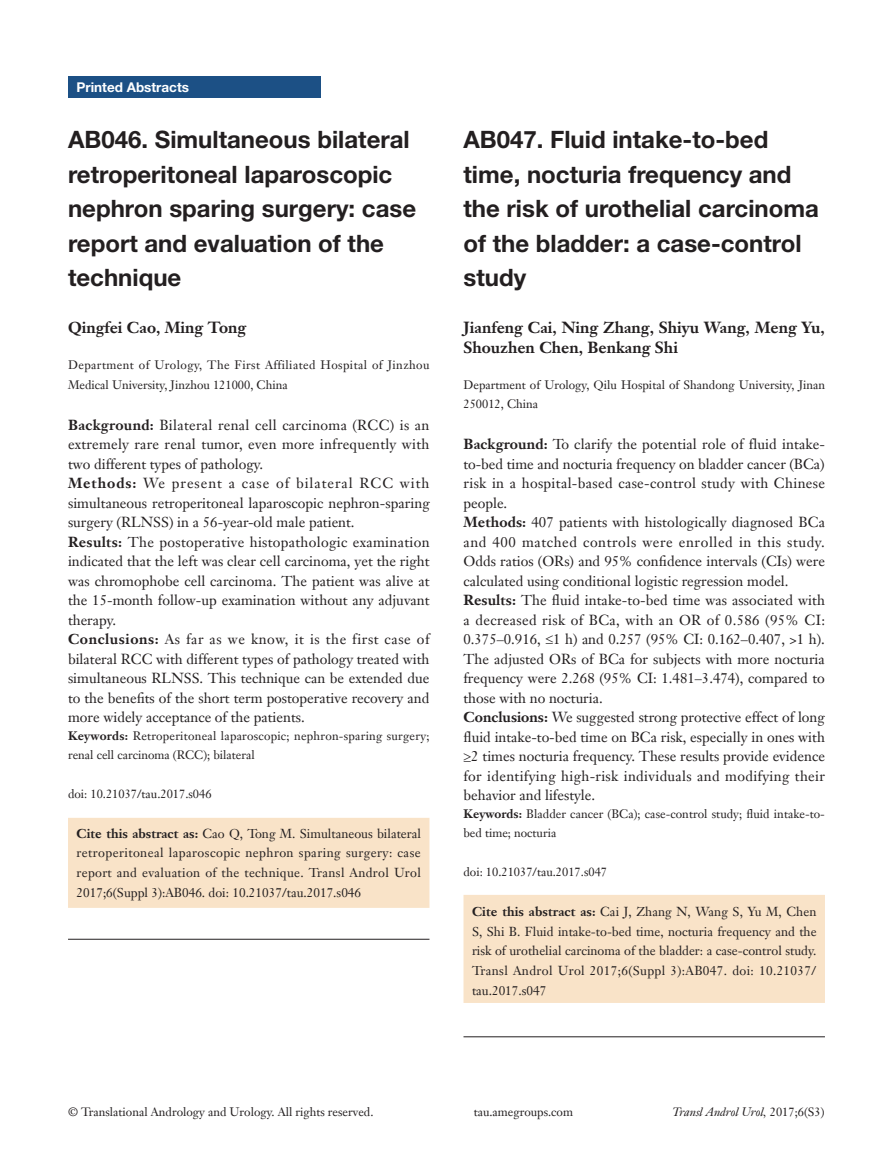
<style>
.page{position:relative;width:893px;height:1170px;background:#fff}
.page>*{position:absolute;margin:0;border:0;box-sizing:border-box;transform-origin:0 0}
.文题{font:700 24px/34.5px "Helvetica Neue LT Pro";color:#231f20}
.作者{font:700 15.75px/19.5px "Janson Text LT";color:#231f20}
.t1{font:14.25px/19.5px "Janson Text LT";color:#231f20;text-align:justify}
.栏目{font:700 13.5px "Helvetica Neue LT Pro";color:#fff}
._5行{font:12.75px/19.6px "Janson Text LT";letter-spacing:.03em;color:#231f20;text-align:justify}
._4行{font:12.75px/19.8px "Janson Text LT";color:#231f20;text-align:justify}
.关键词{font:12px/19.5px "Janson Text LT";color:#231f20}
.关键词-2{font:12px/19.5px "Janson Text LT";letter-spacing:.02em;color:#231f20}
.单位{font:12px/19.5px "Janson Text LT";letter-spacing:.035em;color:#231f20}
.单位-2{font:12px/19.5px "Janson Text LT";color:#231f20}
.doi{font:12px "Janson Text LT";color:#231f20}
.t2{font:italic 12px "Janson Text LT";color:#231f20}
.s1{font-weight:700}
.s2{font-style:normal}
</style>
<div class="page">
<div style="left:68px;top:817px;width:361px;height:90px;background:#f9e3c8"></div>
<hr style="left:68px;top:938px;width:361px;height:1px;background:#231f20">
<div style="left:463px;top:894px;width:362px;height:108px;background:#f9e3c8"></div>
<hr style="left:463px;top:1036px;width:362px;height:1px;background:#231f20">
<div style="left:68px;top:77px;width:252px;height:21px;background:#1c5085"></div>
<p class="栏目" style="left:77px;top:79px;width:114px">Printed Abstracts</p>
<p class="文题" style="left:68px;top:122px;width:350px">AB046. Simultaneous bilateral retroperitoneal laparoscopic nephron sparing surgery: case report and evaluation of the technique</p>
<p class="作者" style="left:68px;top:318px;width:180px">Qingfei Cao, Ming Tong</p>
<p class="单位" style="left:68px;top:355px;width:363px">Department of Urology, The First Affiliated Hospital of Jinzhou<br>Medical University, Jinzhou 121000, China</p>
<p class="t1" style="left:68px;top:414px;width:363px"><span class="s1">Background:</span> Bilateral renal cell carcinoma (RCC) is an extremely rare renal tumor, even more infrequently with two different types of pathology.</p>
<p class="t1" style="left:68px;top:473px;width:363px"><span class="s1">Methods:</span> We present a case of bilateral RCC with simultaneous retroperitoneal laparoscopic nephron-sparing surgery (RLNSS) in a 56-year-old male patient.</p>
<p class="t1" style="left:68px;top:531px;width:363px"><span class="s1">Results:</span> The postoperative histopathologic examination indicated that the left was clear cell carcinoma, yet the right was chromophobe cell carcinoma. The patient was alive at the 15-month follow-up examination without any adjuvant therapy.</p>
<p class="t1" style="left:68px;top:629px;width:363px"><span class="s1">Conclusions:</span> As far as we know, it is the first case of bilateral RCC with different types of pathology treated with simultaneous RLNSS. This technique can be extended due to the benefits of the short term postoperative recovery and more widely acceptance of the patients.</p>
<p class="关键词-2" style="left:68px;top:725px;width:363px"><span class="s1">Keywords:</span> Retroperitoneal laparoscopic; nephron-sparing surgery; renal cell carcinoma (RCC); bilateral</p>
<p class="doi" style="left:68px;top:786px;width:145px">doi: 10.21037/tau.2017.s046</p>
<p class="_4行" style="left:77px;top:823px;width:346px"><span class="s1">Cite this abstract as:</span> Cao Q, Tong M. Simultaneous bilateral retroperitoneal laparoscopic nephron sparing surgery: case report and evaluation of the technique. Transl Androl Urol 2017;6(Suppl 3):AB046. doi: 10.21037/tau.2017.s046</p>
<p class="文题" style="left:463px;top:122px;width:357px">AB047. Fluid intake-to-bed time, nocturia frequency and the risk of urothelial carcinoma of the bladder: a case-control study</p>
<p class="作者" style="left:463px;top:318px;width:363px">Jianfeng Cai, Ning Zhang, Shiyu Wang, Meng Yu,<br>Shouzhen Chen, Benkang Shi</p>
<p class="单位-2" style="left:463px;top:374px;width:363px">Department of Urology, Qilu Hospital of Shandong University, Jinan<br>250012, China</p>
<p class="t1" style="left:463px;top:434px;width:363px"><span class="s1">Background:</span> To clarify the potential role of fluid intake&shy;to-bed time and nocturia frequency on bladder cancer (BCa) risk in a hospital-based case-control study with Chinese people.</p>
<p class="t1" style="left:463px;top:512px;width:363px"><span class="s1">Methods:</span> 407 patients with histologically diagnosed BCa and 400 matched controls were enrolled in this study.<br>Odds ratios (ORs) and 95% confidence intervals (CIs) were calculated using conditional logistic regression model.</p>
<p class="t1" style="left:463px;top:590px;width:363px"><span class="s1">Results:</span> The fluid intake-to-bed time was associated with a decreased risk of BCa, with an OR of 0.586 (95% CI:<br>0.375–0.916, ≤1 h) and 0.257 (95% CI: 0.162–0.407, &gt;1 h).<br>The adjusted ORs of BCa for subjects with more nocturia frequency were 2.268 (95% CI: 1.481–3.474), compared to those with no nocturia.</p>
<p class="t1" style="left:463px;top:707px;width:363px"><span class="s1">Conclusions:</span> We suggested strong protective effect of long fluid intake-to-bed time on BCa risk, especially in ones with ≥2 times nocturia frequency. These results provide evidence for identifying high-risk individuals and modifying their behavior and lifestyle.</p>
<p class="关键词" style="left:463px;top:803px;width:363px"><span class="s1">Keywords:</span> Bladder cancer (BCa); case-control study; fluid intake-to&shy;bed time; nocturia</p>
<p class="doi" style="left:463px;top:864px;width:145px">doi: 10.21037/tau.2017.s047</p>
<p class="_5行" style="left:472px;top:901px;width:346px"><span class="s1">Cite this abstract as:</span> Cai J, Zhang N, Wang S, Yu M, Chen S, Shi B. Fluid intake-to-bed time, nocturia frequency and the risk of urothelial carcinoma of the bladder: a case-control study.<br>Transl Androl Urol 2017;6(Suppl 3):AB047. doi: 10.21037/ tau.2017.s047</p>
<p class="关键词" style="left:68px;top:1102px;width:307px">© Translational Andrology and Urology. All rights reserved.</p>
<p class="关键词" style="left:474px;top:1102px;width:101px">tau.amegroups.com</p>
<p class="t2" style="left:672px;top:1104px;width:153px">Transl Androl Urol, <span class="s2">2017;6(S3)</span></p>
</div>
